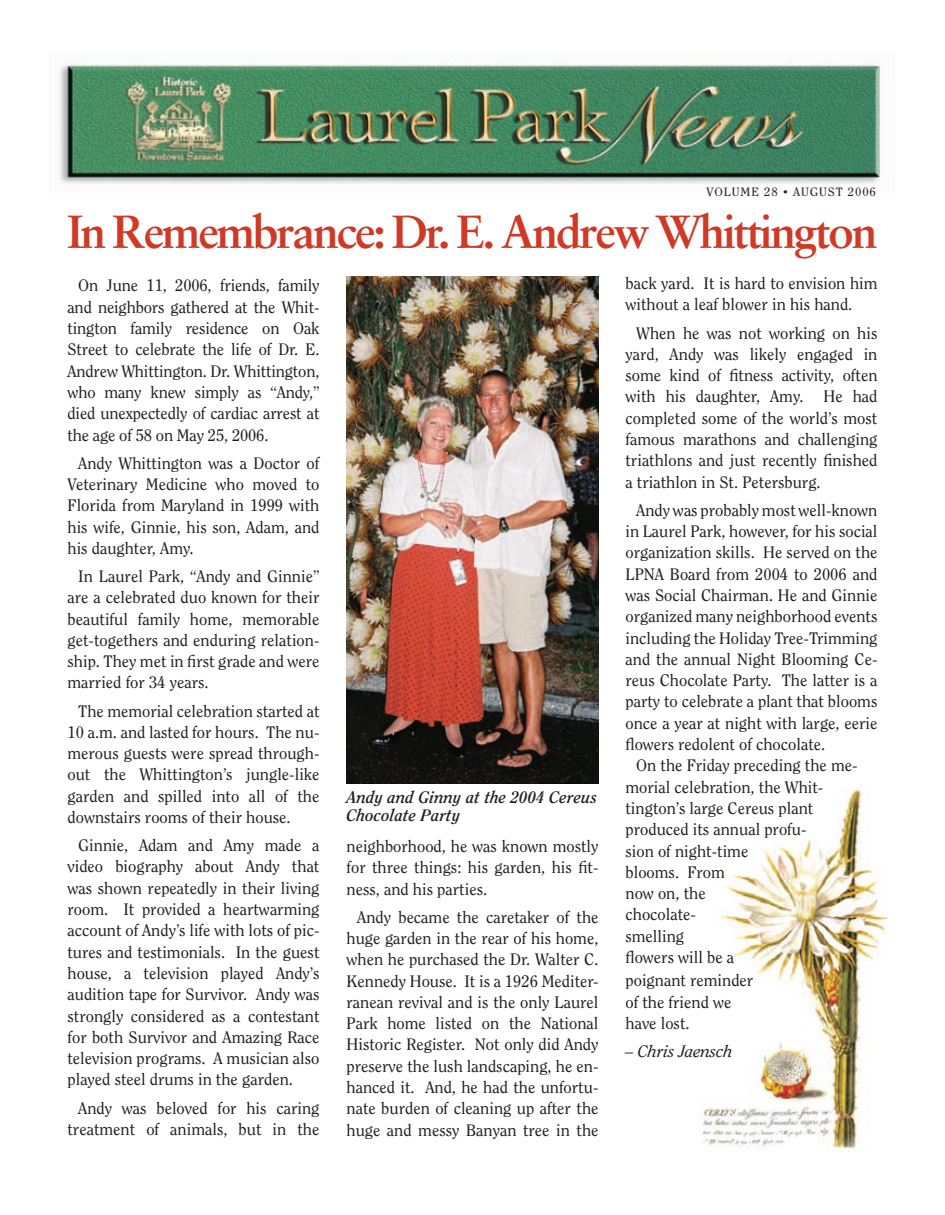
<style>
.page{position:relative;width:945px;height:1215px;background:#fff}
.page>*{position:absolute;margin:0;border:0;box-sizing:border-box;transform-origin:0 0}
.t1{font:700 46.5px "Sabon";letter-spacing:-.05em;color:#cf3926}
.t2{font:16.5px/21.3px "Clearface";color:#231f20;text-align:justify}
.t3{font:italic 700 16.5px/18px "Clearface";letter-spacing:.01em;color:#231f20}
.t4{font:italic 16.5px "Clearface";color:#231f20}
.t5{font:12px "Clearface";letter-spacing:.07em;color:#231f20;scale:1.06 1}
.s1{font-size:9px}
</style>
<div class="page">
<img style="left:702px;top:789px;width:186px;height:362px">
<img style="left:59px;top:61px;width:822px;height:123px">
<img style="left:346px;top:277px;width:252px;height:506px">
<p class="t5" style="left:707px;top:185px;width:161px">VOLUME 28 <span class="s1">•</span> AUGUST 2006</p>
<h1 class="t1" style="left:68px;top:203px;width:812px">In Remembrance: Dr. E. Andrew Whittington</h1>
<p class="t2" style="left:68px;top:275px;width:254px;text-indent:11px">On June 11, 2006, friends, family and neighbors gathered at the Whit&shy;tington family residence on Oak Street to celebrate the life of Dr. E.<br>Andrew Whittington. Dr. Whittington, who many knew simply as “Andy,” died unexpectedly of cardiac arrest at the age of 58 on May 25, 2006.</p>
<p class="t2" style="left:68px;top:452px;width:253px;text-indent:11px">Andy Whittington was a Doctor of Veterinary Medicine who moved to Florida from Maryland in 1999 with his wife, Ginnie, his son, Adam, and his daughter, Amy.</p>
<p class="t2" style="left:68px;top:565px;width:254px;text-indent:11px">In Laurel Park, “Andy and Ginnie” are a celebrated duo known for their beautiful family home, memorable get-togethers and enduring relation&shy;ship. They met in first grade and were married for 34 years.</p>
<p class="t2" style="left:68px;top:700px;width:254px;text-indent:11px">The memorial celebration started at 10 a.m. and lasted for hours. The nu&shy;merous guests were spread through&shy;out the Whittington’s jungle-like garden and spilled into all of the downstairs rooms of their house.</p>
<p class="t2" style="left:68px;top:835px;width:254px;text-indent:11px">Ginnie, Adam and Amy made a video biography about Andy that was shown repeatedly in their living room. It provided a heartwarming account of Andy’s life with lots of pic&shy;tures and testimonials. In the guest house, a television played Andy’s audition tape for Survivor. Andy was strongly considered as a contestant for both Survivor and Amazing Race television programs. A musician also played steel drums in the garden.</p>
<p class="t2" style="left:68px;top:1097px;width:253px;text-align:right">Andy was beloved for his caring treatment of animals, but in the</p>
<p class="t3" style="left:346px;top:788px;width:252px">Andy and Ginny at the 2004 Cereus<br>Chocolate Party</p>
<p class="t2" style="left:346px;top:835px;width:254px">neighborhood, he was known mostly for three things: his garden, his fit&shy;ness, and his parties.</p>
<p class="t2" style="left:346px;top:906px;width:254px;text-indent:11px">Andy became the caretaker of the huge garden in the rear of his home, when he purchased the Dr. Walter C.<br>Kennedy House. It is a 1926 Mediter&shy;ranean revival and is the only Laurel Park home listed on the National Historic Register. Not only did Andy preserve the lush landscaping, he en&shy;hanced it. And, he had the unfortu&shy;nate burden of cleaning up after the huge and messy Banyan tree in the</p>
<p class="t2" style="left:626px;top:273px;width:254px">back yard. It is hard to envision him without a leaf blower in his hand.</p>
<p class="t2" style="left:626px;top:322px;width:254px;text-indent:11px">When he was not working on his yard, Andy was likely engaged in some kind of fitness activity, often with his daughter, Amy. He had completed some of the world’s most famous marathons and challenging triathlons and just recently finished a triathlon in St. Petersburg.</p>
<p class="t2" style="left:626px;top:499px;width:254px;text-indent:11px">Andy was probably most well-known in Laurel Park, however, for his social organization skills. He served on the LPNA Board from 2004 to 2006 and was Social Chairman. He and Ginnie organized many neighborhood events including the Holiday Tree-Trimming and the annual Night Blooming Ce&shy;reus Chocolate Party. The latter is a party to celebrate a plant that blooms once a year at night with large, eerie flowers redolent of chocolate.</p>
<p class="t2" style="left:626px;top:755px;width:234px;text-align:left;text-indent:11px">On the Friday preceding the me&shy;morial celebration, the Whit&shy;tington’s large Cereus plant produced its annual profu-<br>sion of night-time<br>blooms. From<br>now on, the<br>chocolate-<br>smelling<br>flowers will be a<br>poignant reminder<br>of the friend we<br>have lost.</p>
<p class="t4" style="left:626px;top:1042px;width:109px">– Chris Jaensch</p>
</div>
